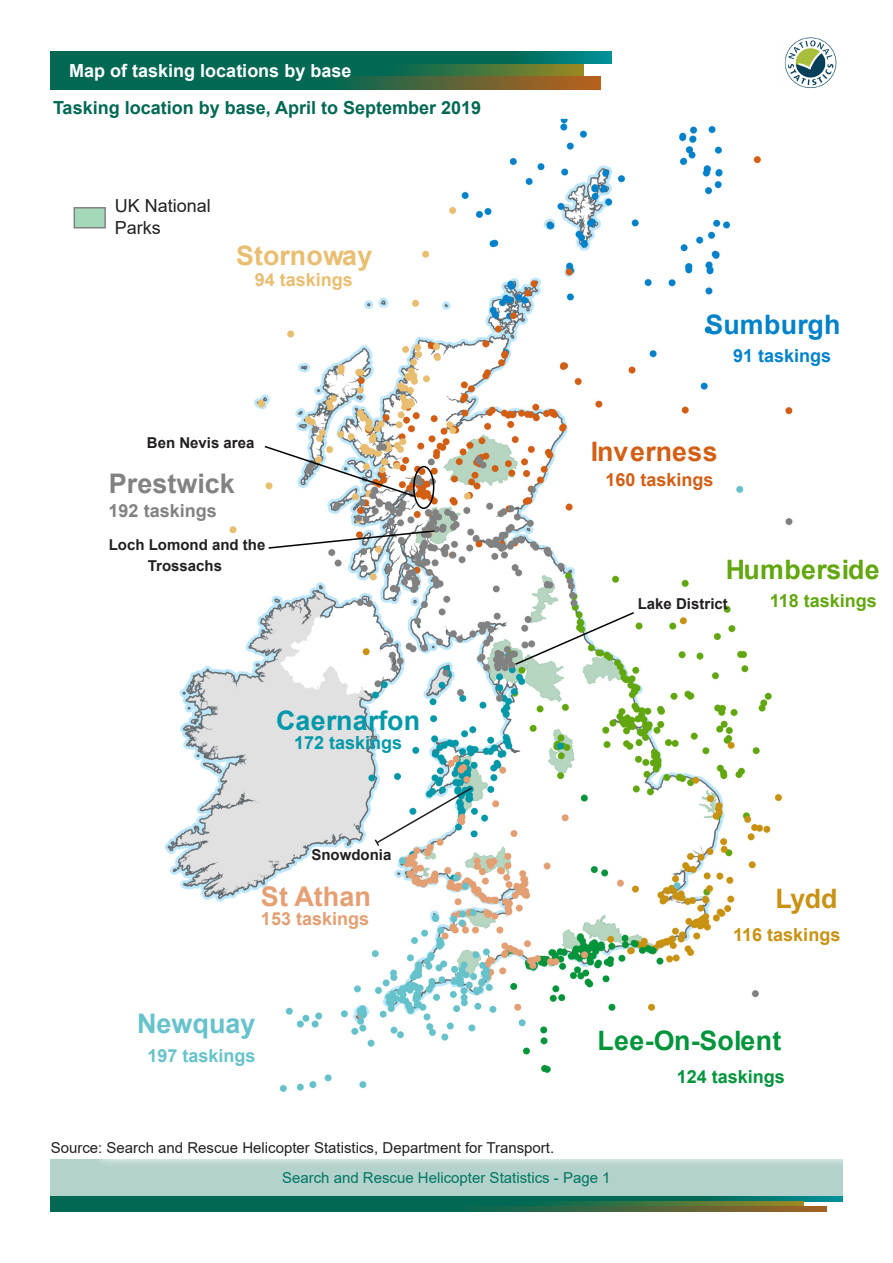
<style>
.page{position:relative;width:893px;height:1263px;background:#fff}
.page>*{position:absolute;margin:0;border:0;box-sizing:border-box;transform-origin:0 0}
.t1{font:700 27px "Arial";color:#828282}
.t2{font:700 27px "Arial";color:#e49f73}
.t3{font:700 27px "Arial";color:#66c2cb}
.t4{font:700 26.85px "Arial";letter-spacing:.01em;color:#00953b}
.t5{font:700 26.85px "Arial";letter-spacing:.01em;color:#62a70f}
.t6{font:700 26.85px "Arial";letter-spacing:.01em;color:#0099a9}
.t7{font:700 26.85px "Arial";letter-spacing:.01em;color:#d25f15}
.t8{font:700 26.85px "Arial";letter-spacing:.005em;color:#e9be71}
.t9{font:700 26.85px "Arial";letter-spacing:.01em;color:#0082ca}
.t10{font:700 26.85px "Arial";color:#c99212}
.t11{font:700 18px "Arial";color:#006853}
.t12{font:700 18px "Arial";color:#fff}
.t13{font:18px/21.6px "Arial";color:#231f20}
.t14{font:700 18px "Arial";color:#828282}
.t15{font:700 18px "Arial";color:#d25f15}
.t16{font:700 18px "Arial";color:#62a70f}
.t17{font:700 18px "Arial";color:#c99212}
.t18{font:700 18px "Arial";color:#00953b}
.t19{font:700 18px "Arial";color:#66c2cb}
.t20{font:700 18px "Arial";color:#e49f73}
.t21{font:700 18px "Arial";color:#0099a9}
.t22{font:700 18px "Arial";color:#e9be71}
.t23{font:700 18px "Arial";color:#0082ca}
.t24{font:15px "Arial";color:#231f20}
.t25{font:700 15px/21px "Arial";color:#231f20;text-align:center}
.t26{font:15px "Arial";color:#007662}
</style>
<div class="page">
<div style="left:50px;top:1160px;width:792px;height:36px;background:#b3d2cb"></div>
<svg style="left:50px;top:1196px;width:792px;height:5px;background:#006b59"></svg>
<svg style="left:50px;top:1201px;width:753px;height:5px;background:#1b6d4a"></svg>
<svg style="left:50px;top:1206px;width:777px;height:6px;background:#256647"></svg>
<img style="left:784px;top:37px;width:53px;height:52px">
<div style="left:93px;top:92px;width:765px;height:1076px;background:#fff;opacity:.75"></div>
<img style="left:90px;top:92px;width:750px;height:1057px">
<svg style="left:51px;top:64px;width:532px;height:13px;background:#1c6d49"></svg>
<svg style="left:51px;top:51px;width:560px;height:13px;background:#006b59"></svg>
<svg style="left:51px;top:77px;width:549px;height:12px;background:#306544"></svg>
<div style="left:413px;top:466px;width:21px;height:43px;border:2px solid #000;border-radius:50%"></div>
<svg style="left:263px;top:445px;width:154px;height:53px"></svg>
<svg style="left:514px;top:611px;width:122px;height:55px"></svg>
<div style="left:74px;top:207px;width:32px;height:21px;background:#a3d8b8;border:2px solid #828282"></div>
<svg style="left:267px;top:529px;width:169px;height:21px"></svg>
<svg style="left:373px;top:786px;width:101px;height:62px"></svg>
<p class="t12" style="left:69px;top:58px;width:284px">Map of tasking locations by base</p>
<p class="t11" style="left:53px;top:94px;width:430px">Tasking location by base, April to September 2019</p>
<p class="t13" style="left:115px;top:195px;width:98px">UK National<br>Parks</p>
<p class="t8" style="left:236px;top:236px;width:138px">Stornoway</p>
<p class="t22" style="left:255px;top:267px;width:100px">94 taskings</p>
<p class="t25" style="left:147px;top:432px;width:109px">Ben Nevis area</p>
<p class="t1" style="left:109px;top:465px;width:128px">Prestwick</p>
<p class="t14" style="left:109px;top:497px;width:110px">192 taskings</p>
<p class="t25" style="left:109px;top:535px;width:158px">Loch Lomond and the<br>Trossachs</p>
<p class="t9" style="left:705px;top:305px;width:136px">Sumburgh</p>
<p class="t23" style="left:733px;top:343px;width:100px">91 taskings</p>
<p class="t7" style="left:591px;top:433px;width:129px">Inverness</p>
<p class="t15" style="left:606px;top:466px;width:110px">160 taskings</p>
<p class="t5" style="left:726px;top:551px;width:155px">Humberside</p>
<p class="t25" style="left:638px;top:593px;width:92px">Lake District</p>
<p class="t16" style="left:770px;top:588px;width:109px">118 taskings</p>
<p class="t6" style="left:276px;top:701px;width:145px">Caernarfon</p>
<p class="t21" style="left:294px;top:730px;width:110px">172 taskings</p>
<p class="t25" style="left:311px;top:844px;width:82px">Snowdonia</p>
<p class="t2" style="left:261px;top:877px;width:111px">St Athan</p>
<p class="t20" style="left:261px;top:905px;width:110px">153 taskings</p>
<p class="t3" style="left:137px;top:1005px;width:120px">Newquay</p>
<p class="t19" style="left:148px;top:1042px;width:110px">197 taskings</p>
<p class="t24" style="left:51px;top:1137px;width:505px">Source: Search and Rescue Helicopter Statistics, Department for Transport.</p>
<p class="t10" style="left:775px;top:880px;width:64px">Lydd</p>
<p class="t17" style="left:733px;top:922px;width:109px">116 taskings</p>
<p class="t4" style="left:598px;top:1021px;width:185px">Lee-On-Solent</p>
<p class="t18" style="left:677px;top:1064px;width:110px">124 taskings</p>
<p class="t26" style="left:282px;top:1168px;width:330px">Search and Rescue Helicopter Statistics - Page 1</p>
</div>
